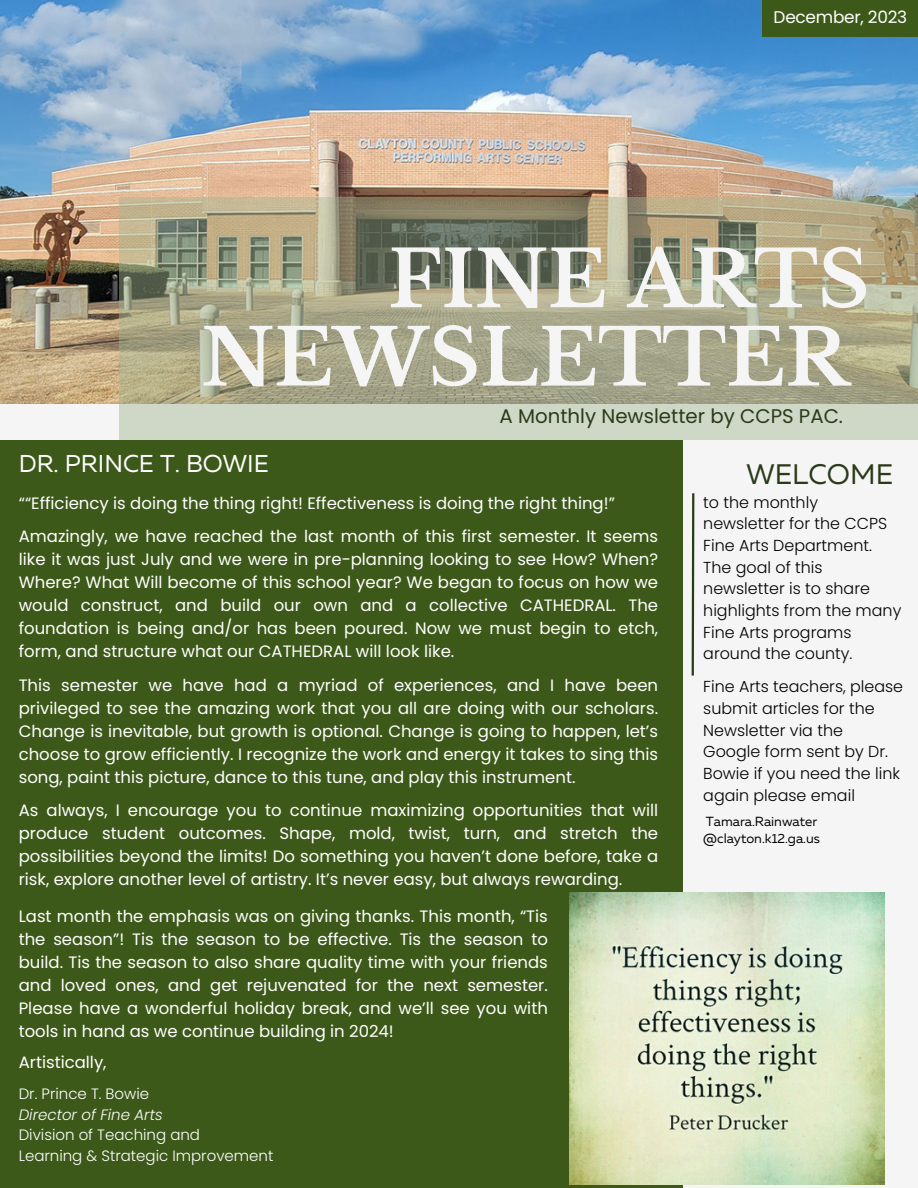
<style>
.page{position:relative;width:918px;height:1188px;background:#f5f5f5}
.page>*{position:absolute;margin:0;border:0;box-sizing:border-box;transform-origin:0 0}
.t1{font:700 77.55px "Libre Baskerville";color:#f5f5f5}
.t2{font:28.2px "Muller";color:#2a3b19}
.t3{font:24.3px "Muller";color:#fff}
.t4{font:19.8px "Poppins";color:#2a3b19}
.t5{font:18px "Poppins";color:#fff}
.t6{font:16.95px "Poppins";letter-spacing:-.015em;color:#fff}
.t7{font:16.5px/23px "Poppins";color:#fff;text-align:justify}
.t8{font:300 15.9px/21.8px "Poppins";color:#000}
.t9{font:300 15px "Poppins";color:#fff}
.t10{font:italic 300 15px "Poppins";color:#fff}
.t11{font:13.2px "Muller";color:#000}
</style>
<div class="page">
<div style="left:0;top:440px;width:683px;height:748px;background:#3d5919"></div>
<svg style="left:691px;top:493px;width:4px;height:183px"></svg>
<img style="left:0;top:0;width:918px;height:404px">
<svg style="left:119px;top:197px;width:799px;height:243px;background:#a7a68b"></svg>
<div style="left:763px;top:0;width:155px;height:37px;background:#3d5919"></div>
<img style="left:570px;top:892px;width:315px;height:293px">
<p class="t6" style="left:774px;top:5px;width:135px">December, 2023</p>
<p class="t5" style="left:771px;top:7px;width:123px">AUGUST, 2023</p>
<p class="t1" style="left:388px;top:232px;width:483px">FINE ARTS</p>
<p class="t1" style="left:201px;top:310px;width:649px">NEWSLETTER</p>
<p class="t4" style="left:500px;top:402px;width:345px">A Monthly Newsletter by CCPS PAC.</p>
<p class="t3" style="left:19px;top:453px;width:252px">DR. PRINCE T. BOWIE</p>
<p class="t7" style="left:19px;top:491px;width:598px">““Efficiency is doing the thing right! Effectiveness is doing the right thing!”</p>
<p class="t7" style="left:19px;top:525px;width:641px">Amazingly, we have reached the last month of this first semester. It seems like it was just July and we were in pre-planning looking to see How? When?<br>Where? What Will become of this school year? We began to focus on how we would construct, and build our own and a collective CATHEDRAL. The foundation is being and/or has been poured. Now we must begin to etch, form, and structure what our CATHEDRAL will look like.</p>
<p class="t7" style="left:19px;top:673px;width:641px">This semester we have had a myriad of experiences, and I have been privileged to see the amazing work that you all are doing with our scholars.<br>Change is inevitable, but growth is optional. Change is going to happen, let’s choose to grow efficiently. I recognize the work and energy it takes to sing this song, paint this picture, dance to this tune, and play this instrument.</p>
<p class="t7" style="left:19px;top:798px;width:641px">As always, I encourage you to continue maximizing opportunities that will produce student outcomes. Shape, mold, twist, turn, and stretch the possibilities beyond the limits! Do something you haven’t done before, take a risk, explore another level of artistry. It’s never easy, but always rewarding.</p>
<p class="t7" style="left:19px;top:905px;width:531px">Last month the emphasis was on giving thanks. This month, “Tis the season”! Tis the season to be effective. Tis the season to build. Tis the season to also share quality time with your friends and loved ones, and get rejuvenated for the next semester.<br>Please have a wonderful holiday break, and we’ll see you with tools in hand as we continue building in 2024!</p>
<p class="t7" style="left:19px;top:1051px;width:89px">Artistically,</p>
<p class="t9" style="left:19px;top:1083px;width:132px">Dr. Prince T. Bowie</p>
<p class="t10" style="left:19px;top:1104px;width:145px">Director of Fine Arts</p>
<p class="t9" style="left:19px;top:1124px;width:183px">Division of Teaching and</p>
<p class="t9" style="left:19px;top:1145px;width:256px">Learning &amp; Strategic Improvement</p>
<p class="t2" style="left:747px;top:462px;width:148px">WELCOME</p>
<p class="t8" style="left:703px;top:491px;width:200px">to the monthly newsletter for the CCPS<br>Fine Arts Department.<br>The goal of this newsletter is to share highlights from the many<br>Fine Arts programs around the county.</p>
<p class="t8" style="left:703px;top:676px;width:201px">Fine Arts teachers, please submit articles for the<br>Newsletter via the<br>Google form sent by Dr.<br>Bowie if you need the link again please email</p>
<p class="t11" style="left:706px;top:816px;width:113px">Tamara.Rainwater</p>
<p class="t11" style="left:703px;top:833px;width:118px">@clayton.k12.ga.us</p>
</div>
